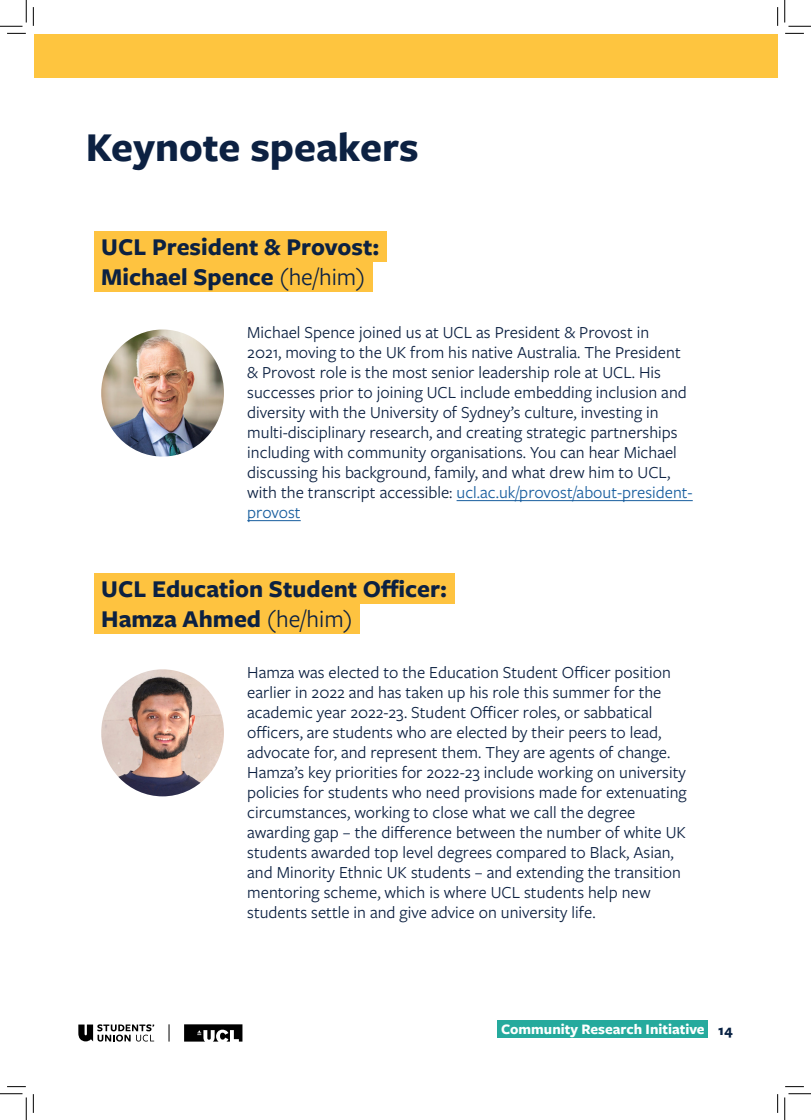
<style>
.page{position:relative;width:811px;height:1120px;background:#fff}
.page>*{position:absolute;margin:0;border:0;box-sizing:border-box;transform-origin:0 0}
.t1{font:700 42.5px "Freight Sans Pro";color:#0c2142}
.Paragraph_Style_3{font:700 25px "Freight Sans Pro";color:#0c2142}
.t2{font:17.5px/20px "Freight Sans Pro";color:#0c2142}
.t3{font:700 15px "Freight Sans Pro";color:#fff}
.s1{font-weight:400}
.s2{color:#175d9e}
.s3{color:#082143}
</style>
<div class="page">
<div style="left:34px;top:34px;width:743px;height:43px;background:#fec53f"></div>
<div style="left:94px;top:231px;width:292px;height:30px;background:#fec340"></div>
<div style="left:94px;top:261px;width:278px;height:30px;background:#fec340"></div>
<div style="left:94px;top:573px;width:360px;height:30px;background:#fec340"></div>
<div style="left:94px;top:603px;width:266px;height:30px;background:#fec340"></div>
<hr style="left:456px;top:500px;width:237px;height:1px;background:#175d9e">
<hr style="left:247px;top:520px;width:54px;height:1px;background:#175d9e">
<img style="left:101px;top:329px;width:123px;height:127px">
<img style="left:101px;top:669px;width:123px;height:127px">
<svg style="left:78px;top:1024px;width:76px;height:17px"></svg>
<svg style="left:184px;top:1024px;width:58px;height:17px"></svg>
<svg style="left:169px;top:1024px;width:1px;height:17px"></svg>
<div style="left:498px;top:1020px;width:210px;height:17px;background:#25aa9d"></div>
<svg style="left:7px;top:33px;width:19px;height:1px"></svg>
<svg style="left:785px;top:33px;width:19px;height:1px"></svg>
<svg style="left:33px;top:7px;width:1px;height:19px"></svg>
<svg style="left:33px;top:1094px;width:1px;height:18px"></svg>
<svg style="left:777px;top:7px;width:1px;height:19px"></svg>
<svg style="left:777px;top:1094px;width:1px;height:18px"></svg>
<svg style="left:0;top:0;width:27px;height:27px"></svg>
<svg style="left:0;top:1093px;width:27px;height:26px"></svg>
<svg style="left:784px;top:0;width:27px;height:27px"></svg>
<svg style="left:784px;top:1093px;width:27px;height:26px"></svg>
<p class="t1" style="left:86px;top:118px;width:334px">Keynote speakers</p>
<p class="Paragraph_Style_3" style="left:101px;top:230px;width:280px">UCL President &amp; Provost:</p>
<p class="Paragraph_Style_3" style="left:101px;top:260px;width:265px">Michael Spence <span class="s1">(he/him)</span></p>
<p class="t2" style="left:247px;top:321px;width:447px">Michael Spence joined us at UCL as President &amp; Provost in<br>2021, moving to the UK from his native Australia. The President &amp; Provost role is the most senior leadership role at UCL. His successes prior to joining UCL include embedding inclusion and diversity with the University of Sydney’s culture, investing in multi-disciplinary research, and creating strategic partnerships including with community organisations. You can hear Michael discussing his background, family, and what drew him to UCL, with the transcript accessible: <span class="s2">ucl.ac.uk/provost/about-president&shy;provost</span></p>
<p class="Paragraph_Style_3" style="left:101px;top:571px;width:347px">UCL Education Student Officer:</p>
<p class="Paragraph_Style_3" style="left:101px;top:601px;width:253px">Hamza Ahmed <span class="s1">(he/him)</span></p>
<p class="t2" style="left:247px;top:661px;width:441px">Hamza was elected to the Education Student Officer position earlier in 2022 and has taken up his role this summer for the academic year 2022-23. Student Officer roles, or sabbatical officers, are students who are elected by their peers to lead, advocate for, and represent them. They are agents of change.<br>Hamza’s key priorities for 2022-23 include working on university policies for students who need provisions made for extenuating circumstances, working to close what we call the degree awarding gap – the difference between the number of white UK students awarded top level degrees compared to Black, Asian, and Minority Ethnic UK students – and extending the transition mentoring scheme, which is where UCL students help new students settle in and give advice on university life.</p>
<p class="t3" style="left:501px;top:1018px;width:233px">Community Research Initiative <span class="s3">14</span></p>
</div>
